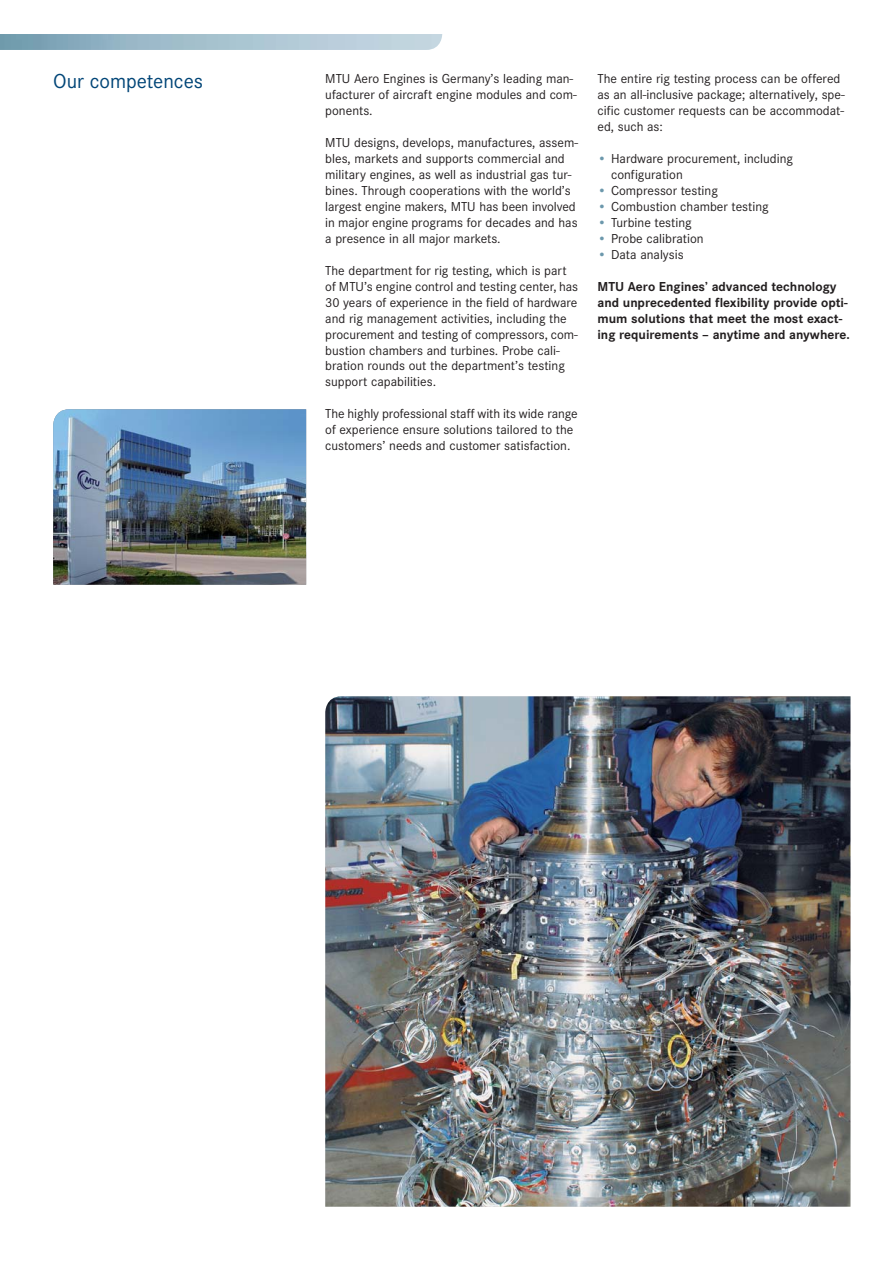
<style>
.page{position:relative;width:893px;height:1263px;background:#fff}
.page>*{position:absolute;margin:0;border:0;box-sizing:border-box;transform-origin:0 0}
.t1{font:21px "Corporate S";color:#004577}
.t2{font:13.5px/15.9px "Corporate S";color:#231f20}
.t3{font:700 13.5px/15.9px "Corporate S";color:#231f20}
.s1{color:#6c98ac}
</style>
<div class="page">
<img style="left:53px;top:409px;width:253px;height:176px">
<img style="left:325px;top:696px;width:525px;height:510px">
<h1 class="t1" style="left:53px;top:73px;width:151px">Our competences</h1>
<p class="t2" style="left:325px;top:72px;width:253px">MTU Aero Engines is Germany’s leading man&shy;ufacturer of aircraft engine modules and com&shy;ponents.</p>
<p class="t2" style="left:325px;top:136px;width:254px">MTU designs, develops, manufactures, assem&shy;bles, markets and supports commercial and military engines, as well as industrial gas tur&shy;bines. Through cooperations with the world’s largest engine makers, MTU has been involved in major engine programs for decades and has a presence in all major markets.</p>
<p class="t2" style="left:325px;top:263px;width:254px">The department for rig testing, which is part of MTU’s engine control and testing center, has 30 years of experience in the field of hardware and rig management activities, including the procurement and testing of compressors, com&shy;bustion chambers and turbines. Probe cali&shy;bration rounds out the department’s testing support capabilities.</p>
<p class="t2" style="left:325px;top:407px;width:254px">The highly professional staff with its wide range of experience ensure solutions tailored to the customers’ needs and customer satisfaction.</p>
<p class="t2" style="left:597px;top:72px;width:249px">The entire rig testing process can be offered as an all-inclusive package; alternatively, spe&shy;cific customer requests can be accommodat&shy;ed, such as:</p>
<p class="t2" style="left:611px;top:152px;width:184px;text-indent:-14px"><span class="s1">•</span> Hardware procurement, including configuration</p>
<p class="t2" style="left:597px;top:184px;width:122px"><span class="s1">•</span> Compressor testing</p>
<p class="t2" style="left:597px;top:200px;width:173px"><span class="s1">•</span> Combustion chamber testing</p>
<p class="t2" style="left:597px;top:216px;width:96px"><span class="s1">•</span> Turbine testing</p>
<p class="t2" style="left:597px;top:232px;width:108px"><span class="s1">•</span> Probe calibration</p>
<p class="t2" style="left:597px;top:248px;width:88px"><span class="s1">•</span> Data analysis</p>
<p class="t3" style="left:597px;top:279px;width:254px">MTU Aero Engines’ advanced technology and unprecedented flexibility provide opti&shy;mum solutions that meet the most exact&shy;ing requirements – anytime and anywhere.</p>
</div>
